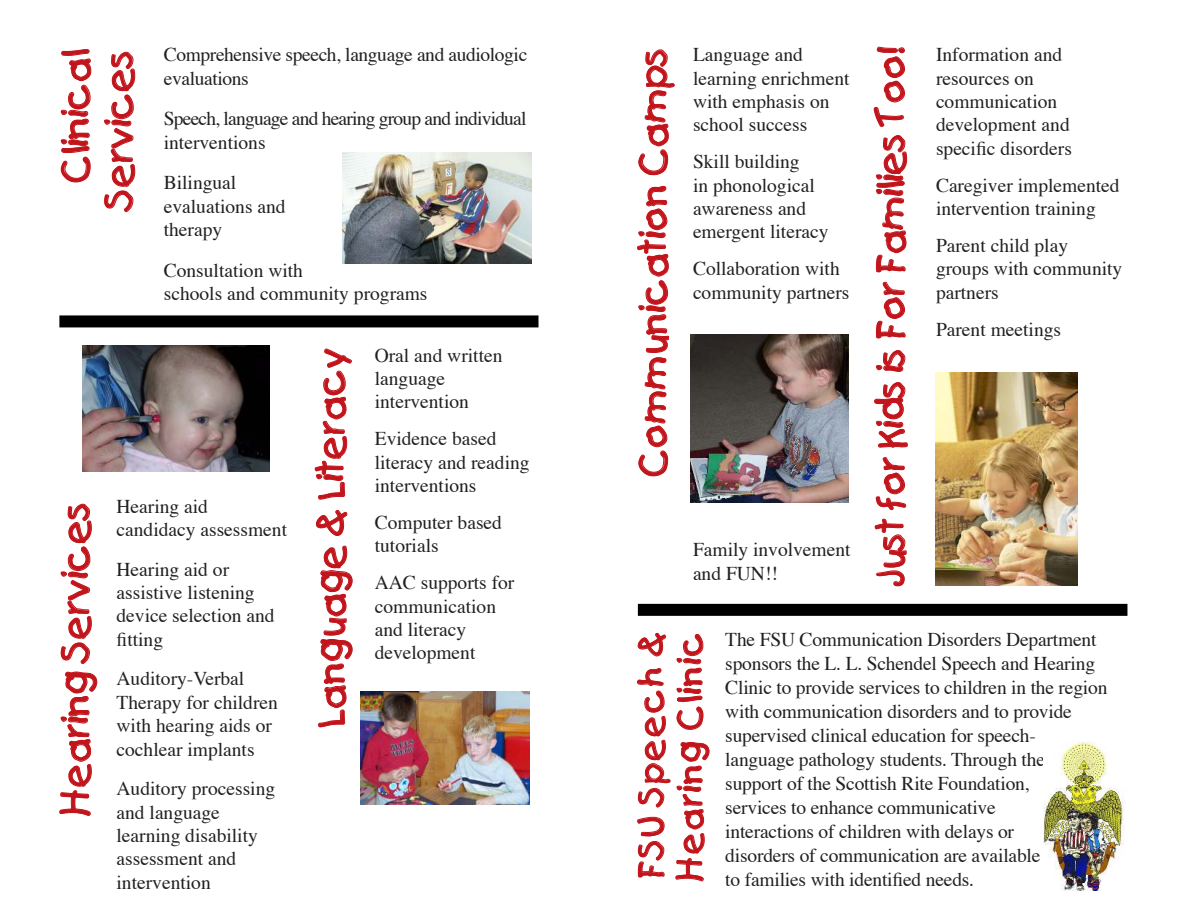
<style>
.page{position:relative;width:1188px;height:918px;background:#fff}
.page>*{position:absolute;margin:0;border:0;box-sizing:border-box;transform-origin:0 0}
.t1{font:36px/43.2px "Kids";color:#c2141b;text-align:right}
.t2{font:32.25px/38.8px "Kids";letter-spacing:.05em;color:#c2141b}
.t3{font:19.5px/23.4px "Times";color:#221f1f}
.t4{font:19.5px/23.4px "Times";letter-spacing:-.04em;color:#221f1f}
.t5{font:19.5px/23.4px "Times";letter-spacing:-.02em;color:#221f1f}
</style>
<div class="page">
<img style="left:361px;top:692px;width:169px;height:112px">
<img style="left:710px;top:334px;width:139px;height:168px">
<div style="left:638px;top:604px;width:489px;height:12px;background:#000"></div>
<svg style="left:59px;top:671px;width:38px;height:145px"></svg>
<svg style="left:60px;top:503px;width:32px;height:161px"></svg>
<svg style="left:318px;top:545px;width:35px;height:183px"></svg>
<svg style="left:316px;top:509px;width:32px;height:27px"></svg>
<svg style="left:315px;top:348px;width:37px;height:152px"></svg>
<img style="left:342px;top:153px;width:189px;height:111px">
<svg style="left:638px;top:49px;width:37px;height:126px"></svg>
<svg style="left:874px;top:518px;width:33px;height:68px"></svg>
<svg style="left:876px;top:457px;width:30px;height:53px"></svg>
<svg style="left:874px;top:382px;width:34px;height:66px"></svg>
<svg style="left:876px;top:350px;width:30px;height:22px"></svg>
<svg style="left:876px;top:282px;width:30px;height:57px"></svg>
<svg style="left:876px;top:135px;width:31px;height:138px"></svg>
<svg style="left:874px;top:46px;width:31px;height:81px"></svg>
<img style="left:935px;top:372px;width:142px;height:214px">
<svg style="left:61px;top:49px;width:31px;height:134px"></svg>
<svg style="left:104px;top:51px;width:32px;height:161px"></svg>
<div style="left:59px;top:315px;width:480px;height:12px;background:#000"></div>
<img style="left:83px;top:346px;width:186px;height:125px">
<svg style="left:637px;top:186px;width:73px;height:696px"></svg>
<img style="left:1043px;top:742px;width:82px;height:148px">
<h1 class="t1" style="left:56px;top:210px;width:164px;rotate:-90deg">Clinical<br>Services</h1>
<p class="t5" style="left:164px;top:45px;width:365px">Comprehensive speech, language and audiologic evaluations</p>
<p class="t4" style="left:164px;top:109px;width:364px">Speech, language and hearing group and individual interventions</p>
<p class="t3" style="left:164px;top:173px;width:123px">Bilingual evaluations and therapy</p>
<p class="t3" style="left:164px;top:260px;width:265px">Consultation with<br>schools and community programs</p>
<h1 class="t1" style="left:56px;top:815px;width:317px;rotate:-90deg">Hearing Services</h1>
<p class="t3" style="left:117px;top:496px;width:172px">Hearing aid candidacy assessment</p>
<p class="t3" style="left:117px;top:559px;width:160px">Hearing aid or assistive listening device selection and itting</p>
<p class="t3" style="left:117px;top:669px;width:163px">Auditory-Verbal<br>Therapy for children with hearing aids or cochlear implants</p>
<p class="t3" style="left:117px;top:779px;width:160px">Auditory processing and language learning disability assessment and intervention</p>
<h1 class="t1" style="left:312px;top:728px;width:382px;rotate:-90deg">Language &amp; Literacy</h1>
<p class="t3" style="left:375px;top:345px;width:129px">Oral and written language intervention</p>
<p class="t3" style="left:375px;top:429px;width:156px">Evidence based literacy and reading interventions</p>
<p class="t3" style="left:375px;top:513px;width:129px">Computer based tutorials</p>
<p class="t3" style="left:375px;top:573px;width:141px">AAC supports for communication and literacy development</p>
<h1 class="t1" style="left:634px;top:477px;width:433px;rotate:-90deg">Communication Camps</h1>
<h1 class="t1" style="left:872px;top:586px;width:541px;rotate:-90deg">Just for Kids is For Families Too!</h1>
<p class="t3" style="left:693px;top:45px;width:158px">Language and learning enrichment with emphasis on school success</p>
<p class="t3" style="left:693px;top:152px;width:137px">Skill building<br>in phonological awareness and emergent literacy</p>
<p class="t3" style="left:693px;top:259px;width:158px">Collaboration with community partners</p>
<p class="t3" style="left:693px;top:540px;width:159px">Family involvement and FUN!!</p>
<p class="t3" style="left:936px;top:45px;width:137px">Information and resources on communication development and speciic disorders</p>
<p class="t3" style="left:936px;top:175px;width:185px">Caregiver implemented intervention training</p>
<p class="t3" style="left:936px;top:236px;width:188px">Parent child play groups with community partners</p>
<p class="t3" style="left:936px;top:319px;width:127px">Parent meetings</p>
<h2 class="t2" style="left:634px;top:880px;width:250px;rotate:-90deg">FSU Speech &amp;<br>Hearing Clinic</h2>
<p class="t3" style="left:725px;top:629px;width:384px;line-height:24px">The FSU Communication Disorders Department sponsors the L. L. Schendel Speech and Hearing Clinic to provide services to children in the region with communication disorders and to provide supervised clinical education for speech&shy;language pathology students. Through the<br>support of the Scottish Rite Foundation,<br>services to enhance communicative<br>interactions of children with delays or<br>disorders of communication are available</p>
<p class="t3" style="left:725px;top:866px;width:250px">to families with identiied needs.</p>
</div>
